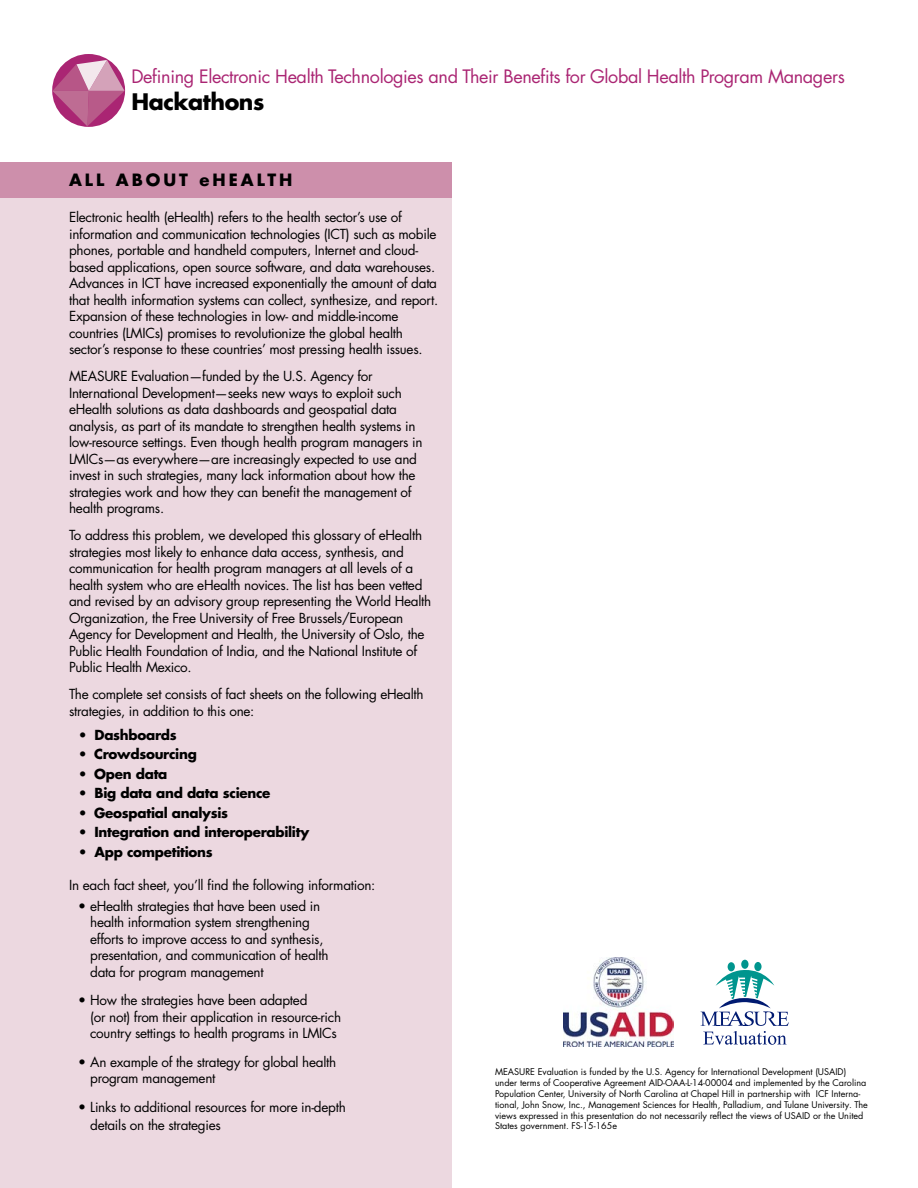
<style>
.page{position:relative;width:918px;height:1188px;background:#fff}
.page>*{position:absolute;margin:0;border:0;box-sizing:border-box;transform-origin:0 0}
.t1{font:700 22.2px "Futura LT Pro";letter-spacing:-.02em;color:#000}
.t2{font:18px "Futura LT Pro";letter-spacing:-.02em;color:#aa2573}
.t3{font:700 16.5px "Futura LT Pro";letter-spacing:.18em;color:#000}
.t4{font:13.5px/16.5px "Futura LT Pro";letter-spacing:-.02em;color:#000}
.t5{font:700 13.5px "Futura LT Pro";letter-spacing:-.02em;color:#000}
.t6{font:9px/10.8px "Futura LT Pro";color:#000}
</style>
<div class="page">
<div style="left:52px;top:54px;width:73px;height:73px;background:#aa2573;border-radius:50%"></div>
<svg style="left:52px;top:60px;width:73px;height:67px"></svg>
<div style="left:0;top:162px;width:452px;height:38px;background:#cd8fab"></div>
<div style="left:0;top:198px;width:452px;height:990px;background:#ecd8e0"></div>
<div style="left:728px;top:962px;width:7px;height:9px;background:#00958e;border-radius:50%"></div>
<div style="left:741px;top:960px;width:8px;height:9px;background:#00958e;border-radius:50%"></div>
<div style="left:754px;top:962px;width:8px;height:9px;background:#00958e;border-radius:50%"></div>
<svg style="left:701px;top:969px;width:88px;height:76px"></svg>
<img style="left:563px;top:958px;width:111px;height:88px">
<h2 class="t2" style="left:131px;top:64px;width:715px">Defining Electronic Health Technologies and Their Benefits for Global Health Program Managers</h2>
<h1 class="t1" style="left:131px;top:84px;width:135px">Hackathons</h1>
<p class="t3" style="left:69px;top:168px;width:225px">ALL ABOUT eHEALTH</p>
<p class="t4" style="left:69px;top:209px;width:371px">Electronic health (eHealth) refers to the health sector’s use of information and communication technologies (ICT) such as mobile phones, portable and handheld computers, Internet and cloud&shy;based applications, open source software, and data warehouses.<br>Advances in ICT have increased exponentially the amount of data that health information systems can collect, synthesize, and report.<br>Expansion of these technologies in low- and middle-income countries (LMICs) promises to revolutionize the global health sector’s response to these countries’ most pressing health issues.</p>
<p class="t4" style="left:69px;top:368px;width:355px">MEASURE Evaluation—funded by the U.S. Agency for International Development—seeks new ways to exploit such eHealth solutions as data dashboards and geospatial data analysis, as part of its mandate to strengthen health systems in low-resource settings. Even though health program managers in LMICs—as everywhere—are increasingly expected to use and invest in such strategies, many lack information about how the strategies work and how they can benefit the management of health programs.</p>
<p class="t4" style="left:69px;top:527px;width:364px">To address this problem, we developed this glossary of eHealth strategies most likely to enhance data access, synthesis, and communication for health program managers at all levels of a health system who are eHealth novices. The list has been vetted and revised by an advisory group representing the World Health Organization, the Free University of Free Brussels/European Agency for Development and Health, the University of Oslo, the Public Health Foundation of India, and the National Institute of Public Health Mexico.</p>
<p class="t4" style="left:69px;top:686px;width:356px">The complete set consists of fact sheets on the following eHealth strategies, in addition to this one:</p>
<p class="t5" style="left:78px;top:724px;width:100px">• Dashboards</p>
<p class="t5" style="left:78px;top:744px;width:120px">• Crowdsourcing</p>
<p class="t5" style="left:78px;top:763px;width:91px">• Open data</p>
<p class="t5" style="left:78px;top:783px;width:194px">• Big data and data science</p>
<p class="t5" style="left:78px;top:802px;width:152px">• Geospatial analysis</p>
<p class="t5" style="left:78px;top:822px;width:233px">• Integration and interoperability</p>
<p class="t5" style="left:78px;top:841px;width:136px">• App competitions</p>
<p class="t4" style="left:69px;top:876px;width:308px">In each fact sheet, you’ll find the following information:</p>
<p class="t4" style="left:90px;top:897px;width:240px;text-indent:-12px">• eHealth strategies that have been used in health information system strengthening efforts to improve access to and synthesis, presentation, and communication of health data for program management</p>
<p class="t4" style="left:90px;top:992px;width:252px;text-indent:-12px">• How the strategies have been adapted<br>(or not) from their application in resource-rich country settings to health programs in LMICs</p>
<p class="t4" style="left:90px;top:1053px;width:248px;text-indent:-12px">• An example of the strategy for global health program management</p>
<p class="t4" style="left:90px;top:1098px;width:257px;line-height:18px;text-indent:-12px">• Links to additional resources for more in-depth details on the strategies</p>
<p class="t6" style="left:495px;top:1067px;width:374px">MEASURE Evaluation is funded by the U.S. Agency for International Development (USAID) under terms of Cooperative Agreement AID-OAA-L-14-00004 and implemented by the Carolina Population Center, University of North Carolina at Chapel Hill in partnership with ICF Interna&shy;tional, John Snow, Inc., Management Sciences for Health, Palladium, and Tulane University. The views expressed in this presentation do not necessarily reflect the views of USAID or the United States government. FS-15-165e</p>
</div>
